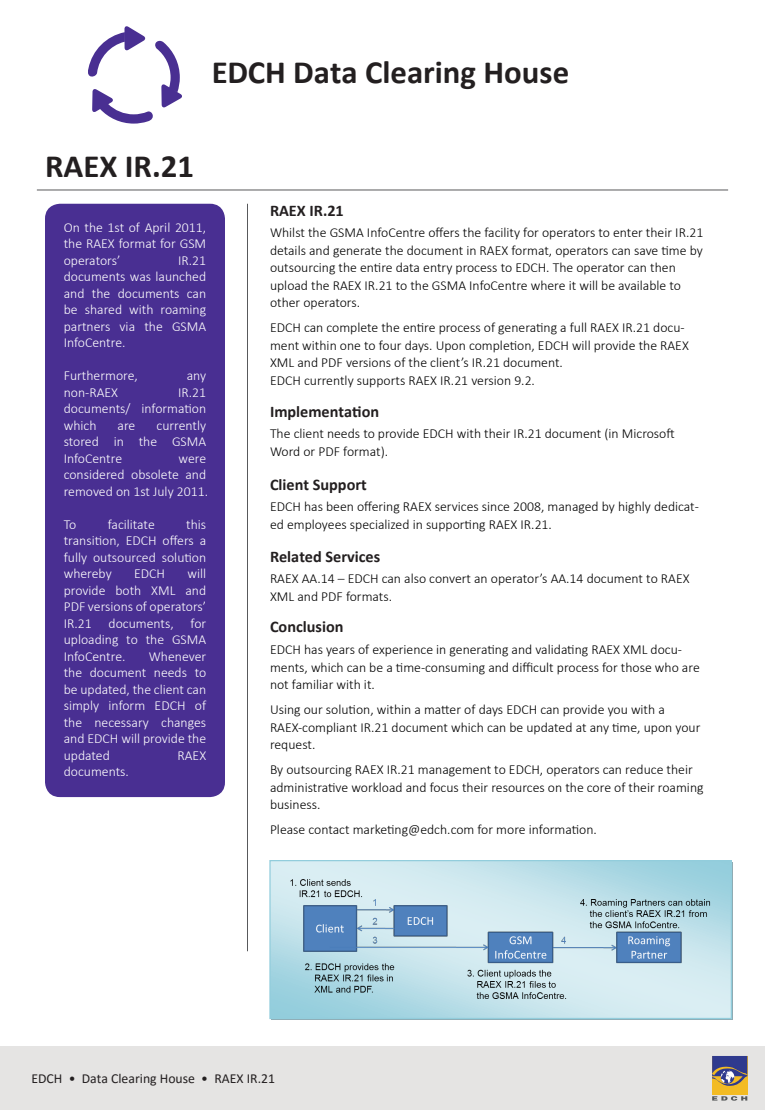
<style>
.page{position:relative;width:765px;height:1110px;background:#fff}
.page>*{position:absolute;margin:0;border:0;box-sizing:border-box;transform-origin:0 0}
.t1{font:700 32.5px "Calibri";color:#231f20}
.t2{font:700 16.25px "Calibri";color:#231f20}
.t3{font:300 13.75px/17.5px "Calibri";color:#000}
.t4{font:300 13.75px/16.5px "Calibri";color:#fff;text-align:justify}
.t5{font:13.75px "Calibri";color:#231f20}
</style>
<div class="page">
<div style="left:45px;top:204px;width:180px;height:593px;background:#492f92;border-radius:15px"></div>
<hr style="left:247px;top:204px;width:1px;height:747px;background:#58595b">
<hr style="left:37px;top:190px;width:691px;height:1px;background:#58595b">
<div style="left:0;top:1046px;width:765px;height:64px;background:#e5e4e3"></div>
<div style="left:712px;top:1056px;width:35px;height:38px;background:#f3bb23"></div>
<svg style="left:712px;top:1056px;width:35px;height:30px"></svg>
<svg style="left:712px;top:1096px;width:35px;height:5px"></svg>
<svg style="left:88px;top:26px;width:94px;height:98px"></svg>
<svg style="left:271px;top:862px;width:459px;height:155px;background:#bbdfe8"></svg>
<div style="left:269px;top:860px;width:463px;height:159px;border:1px solid #92cddc"></div>
<img style="left:285px;top:874px;width:434px;height:132px">
<h1 class="t1" style="left:212px;top:49px;width:359px">EDCH Data Clearing House</h1>
<h1 class="t1" style="left:45px;top:143px;width:151px">RAEX IR.21</h1>
<p class="t2" style="left:270px;top:199px;width:75px">RAEX IR.21</p>
<p class="t4" style="left:64px;top:219px;width:144px">On the 1st of April 2011, the RAEX format for GSM operators’</p>
<p class="t4" style="left:64px;top:252px;width:144px;text-indent:114px">IR.21 documents was launched and the documents can be shared with roaming partners via the GSMA InfoCentre.</p>
<p class="t4" style="left:64px;top:367px;width:76px">Furthermore,</p>
<p class="t4" style="left:187px;top:367px;width:21px">any</p>
<p class="t4" style="left:64px;top:384px;width:56px">non-RAEX</p>
<p class="t4" style="left:64px;top:384px;width:144px;text-indent:114px">IR.21 documents/ information which</p>
<p class="t4" style="left:64px;top:417px;width:144px;text-indent:93px">currently stored in the GSMA InfoCentre</p>
<p class="t4" style="left:118px;top:417px;width:19px">are</p>
<p class="t4" style="left:64px;top:450px;width:146px;text-align:left;text-indent:115px">were considered obsolete and removed on 1st July 2011.</p>
<p class="t4" style="left:64px;top:516px;width:14px">To</p>
<p class="t4" style="left:108px;top:516px;width:49px">facilitate</p>
<p class="t4" style="left:64px;top:516px;width:144px;text-indent:122px">this transition, EDCH offers a fully outsourced solution whereby</p>
<p class="t4" style="left:64px;top:565px;width:144px;text-indent:124px">will provide both XML and PDF versions of operators’ IR.21 documents, for uploading to the GSMA InfoCentre.</p>
<p class="t4" style="left:134px;top:565px;width:32px">EDCH</p>
<p class="t4" style="left:64px;top:648px;width:144px;text-indent:85px">Whenever the document needs to be updated, the client can simply inform EDCH of the necessary changes and EDCH will provide the updated</p>
<p class="t4" style="left:178px;top:747px;width:30px">RAEX</p>
<p class="t4" style="left:64px;top:763px;width:67px">documents.</p>
<p class="t3" style="left:270px;top:224px;width:435px">Whilst the GSMA InfoCentre offers the facility for operators to enter their IR.21 details and generate the document in RAEX format, operators can save time by outsourcing the entire data entry process to EDCH. The operator can then upload the RAEX IR.21 to the GSMA InfoCentre where it will be available to other operators.</p>
<p class="t3" style="left:270px;top:319px;width:420px">EDCH can complete the entire process of generating a full RAEX IR.21 docu&shy;ment within one to four days. Upon completion, EDCH will provide the RAEX XML and PDF versions of the client’s IR.21 document.<br>EDCH currently supports RAEX IR.21 version 9.2.</p>
<p class="t2" style="left:270px;top:400px;width:111px">Implementation</p>
<p class="t3" style="left:270px;top:425px;width:406px">The client needs to provide EDCH with their IR.21 document (in Microsoft<br>Word or PDF format).</p>
<p class="t2" style="left:270px;top:473px;width:98px">Client Support</p>
<p class="t3" style="left:270px;top:498px;width:430px">EDCH has been offering RAEX services since 2008, managed by highly dedicat&shy;ed employees specialized in supporting RAEX IR.21.</p>
<p class="t2" style="left:270px;top:545px;width:112px">Related Services</p>
<p class="t3" style="left:270px;top:570px;width:421px">RAEX AA.14 – EDCH can also convert an operator’s AA.14 document to RAEX<br>XML and PDF formats.</p>
<p class="t2" style="left:270px;top:616px;width:75px">Conclusion</p>
<p class="t3" style="left:270px;top:641px;width:431px">EDCH has years of experience in generating and validating RAEX XML docu&shy;ments, which can be a time-consuming and difficult process for those who are not familiar with it.</p>
<p class="t3" style="left:270px;top:701px;width:432px">Using our solution, within a matter of days EDCH can provide you with a<br>RAEX-compliant IR.21 document which can be updated at any time, upon your request.</p>
<p class="t3" style="left:270px;top:761px;width:435px">By outsourcing RAEX IR.21 management to EDCH, operators can reduce their administrative workload and focus their resources on the core of their roaming business.</p>
<p class="t3" style="left:270px;top:821px;width:328px">Please contact marketing@edch.com for more information.</p>
<p class="t5" style="left:31px;top:1069px;width:245px">EDCH • Data Clearing House • RAEX IR.21</p>
</div>
